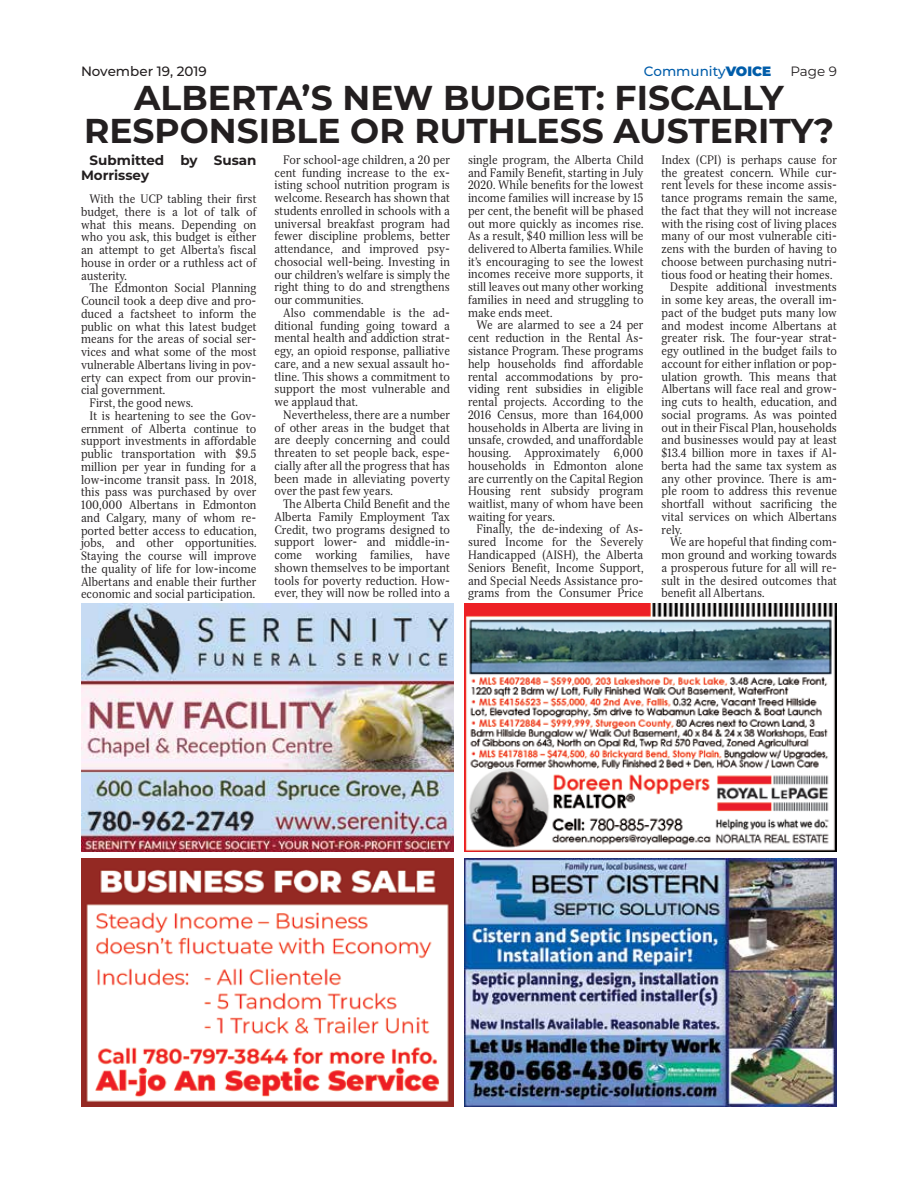
<style>
.page{position:relative;width:918px;height:1188px;background:#fff}
.page>*{position:absolute;margin:0;border:0;box-sizing:border-box;transform-origin:0 0}
.t1{font:700 34.5px/33px "Montserrat";color:#231f20;text-align:center}
.t2{font:700 13.5px/15px "Montserrat";color:#231f20}
.t3{font:500 13.5px "Montserrat";color:#231f20}
.t4{font:500 13.5px "Montserrat";color:#005daa}
.t5{font:13.5px "Montserrat";color:#231f20}
.t6{font:12px/12.8px "Serif 12 Beta";color:#231f20;text-align:justify;scale:.9 1}
.s1{font-weight:900}
</style>
<div class="page">
<img style="left:81px;top:859px;width:373px;height:248px">
<img style="left:81px;top:603px;width:373px;height:249px">
<img style="left:464px;top:858px;width:373px;height:249px">
<img style="left:464px;top:603px;width:373px;height:249px">
<p class="t3" style="left:81px;top:62px;width:127px">November 19, 2019</p>
<p class="t4" style="left:644px;top:62px;width:129px">Community<span class="s1">VOICE</span></p>
<p class="t5" style="left:790px;top:62px;width:48px">Page 9</p>
<h1 class="t1" style="left:84px;top:79px;width:751px">ALBERTA’S NEW BUDGET: FISCALLY<br>RESPONSIBLE OR RUTHLESS AUSTERITY?</h1>
<p class="t2" style="left:81px;top:152px;width:177px;text-indent:9px">Submitted by Susan<br>Morrissey</p>
<p class="t6" style="left:81px;top:193px;width:197px;text-indent:9px">With the UCP tabling their first budget, there is a lot of talk of what this means. Depending on who you ask, this budget is either an attempt to get Alberta’s fiscal house in order or a ruthless act of austerity.</p>
<p class="t6" style="left:90px;top:282px;width:187px">The Edmonton Social Planning</p>
<p class="t6" style="left:81px;top:295px;width:197px">Council took a deep dive and pro-</p>
<p class="t6" style="left:81px;top:307px;width:197px">duced a factsheet to inform the</p>
<p class="t6" style="left:81px;top:320px;width:196px">public on what this latest budget</p>
<p class="t6" style="left:81px;top:333px;width:197px">means for the areas of social ser-</p>
<p class="t6" style="left:81px;top:346px;width:196px">vices and what some of the most</p>
<p class="t6" style="left:81px;top:358px;width:197px">vulnerable Albertans living in pov-</p>
<p class="t6" style="left:81px;top:371px;width:197px">erty can expect from our provin-</p>
<p class="t6" style="left:81px;top:384px;width:95px">cial government.</p>
<p class="t6" style="left:90px;top:397px;width:117px">First, the good news.</p>
<p class="t6" style="left:90px;top:409px;width:187px">It is heartening to see the Gov-</p>
<p class="t6" style="left:81px;top:422px;width:196px">ernment of Alberta continue to</p>
<p class="t6" style="left:81px;top:435px;width:197px">support investments in affordable</p>
<p class="t6" style="left:81px;top:448px;width:196px">public transportation with $9.5</p>
<p class="t6" style="left:81px;top:460px;width:197px">million per year in funding for a</p>
<p class="t6" style="left:81px;top:473px;width:196px">low-income transit pass. In 2018,</p>
<p class="t6" style="left:81px;top:486px;width:196px">this pass was purchased by over</p>
<p class="t6" style="left:81px;top:499px;width:196px">100,000 Albertans in Edmonton</p>
<p class="t6" style="left:81px;top:511px;width:197px">and Calgary, many of whom re-</p>
<p class="t6" style="left:81px;top:524px;width:196px">ported better access to education,</p>
<p class="t6" style="left:81px;top:537px;width:197px">jobs, and other opportunities.</p>
<p class="t6" style="left:81px;top:550px;width:197px">Staying the course will improve</p>
<p class="t6" style="left:81px;top:562px;width:197px">the quality of life for low-income</p>
<p class="t6" style="left:81px;top:575px;width:196px">Albertans and enable their further</p>
<p class="t6" style="left:81px;top:588px;width:195px">economic and social participation.</p>
<p class="t6" style="left:662px;top:153px;width:196px">Index (CPI) is perhaps cause for</p>
<p class="t6" style="left:662px;top:166px;width:196px">the greatest concern. While cur-</p>
<p class="t6" style="left:662px;top:179px;width:197px">rent levels for these income assis-</p>
<p class="t6" style="left:662px;top:192px;width:196px">tance programs remain the same,</p>
<p class="t6" style="left:662px;top:204px;width:197px">the fact that they will not increase</p>
<p class="t6" style="left:662px;top:217px;width:197px">with the rising cost of living places</p>
<p class="t6" style="left:662px;top:230px;width:197px">many of our most vulnerable citi-</p>
<p class="t6" style="left:662px;top:243px;width:197px">zens with the burden of having to</p>
<p class="t6" style="left:662px;top:255px;width:197px">choose between purchasing nutri-</p>
<p class="t6" style="left:662px;top:268px;width:191px">tious food or heating their homes.</p>
<p class="t6" style="left:670px;top:281px;width:187px">Despite additional investments</p>
<p class="t6" style="left:662px;top:293px;width:197px">in some key areas, the overall im-</p>
<p class="t6" style="left:662px;top:306px;width:196px">pact of the budget puts many low</p>
<p class="t6" style="left:662px;top:319px;width:196px">and modest income Albertans at</p>
<p class="t6" style="left:662px;top:332px;width:197px">greater risk. The four-year strat-</p>
<p class="t6" style="left:662px;top:345px;width:196px">egy outlined in the budget fails to</p>
<p class="t6" style="left:662px;top:357px;width:197px">account for either inflation or pop-</p>
<p class="t6" style="left:662px;top:370px;width:197px">ulation growth. This means that</p>
<p class="t6" style="left:662px;top:383px;width:197px">Albertans will face real and grow-</p>
<p class="t6" style="left:662px;top:396px;width:196px">ing cuts to health, education, and</p>
<p class="t6" style="left:662px;top:408px;width:197px">social programs. As was pointed</p>
<p class="t6" style="left:662px;top:421px;width:196px">out in their Fiscal Plan, households</p>
<p class="t6" style="left:662px;top:434px;width:197px">and businesses would pay at least</p>
<p class="t6" style="left:662px;top:446px;width:197px">$13.4 billion more in taxes if Al-</p>
<p class="t6" style="left:662px;top:459px;width:196px">berta had the same tax system as</p>
<p class="t6" style="left:662px;top:472px;width:197px">any other province. There is am-</p>
<p class="t6" style="left:662px;top:485px;width:197px">ple room to address this revenue</p>
<p class="t6" style="left:662px;top:497px;width:196px">shortfall without sacrificing the</p>
<p class="t6" style="left:662px;top:510px;width:197px">vital services on which Albertans</p>
<p class="t6" style="left:662px;top:523px;width:25px">rely.</p>
<p class="t6" style="left:670px;top:536px;width:187px">We are hopeful that finding com-</p>
<p class="t6" style="left:662px;top:549px;width:197px">mon ground and working towards</p>
<p class="t6" style="left:662px;top:561px;width:197px">a prosperous future for all will re-</p>
<p class="t6" style="left:662px;top:574px;width:197px">sult in the desired outcomes that</p>
<p class="t6" style="left:662px;top:587px;width:116px">benefit all Albertans.</p>
<p class="t6" style="left:468px;top:153px;width:197px">single program, the Alberta Child and Family Benefit, starting in July 2020. While benefits for the lowest income families will increase by 15 per cent, the benefit will be phased out more quickly as incomes rise.<br>As a result, $40 million less will be delivered to Alberta families. While it’s encouraging to see the lowest incomes receive more supports, it still leaves out many other working families in need and struggling to make ends meet.</p>
<p class="t6" style="left:468px;top:319px;width:197px;text-indent:9px">We are alarmed to see a 24 per cent reduction in the Rental As&shy;sistance Program. These programs help households find affordable rental accommodations by pro&shy;viding rent subsidies in eligible rental projects. According to the 2016 Census, more than 164,000 households in Alberta are living in unsafe, crowded, and unaffordable housing. Approximately 6,000 households in Edmonton alone are currently on the Capital Region Housing rent subsidy program waitlist, many of whom have been waiting for years.</p>
<p class="t6" style="left:468px;top:523px;width:197px;text-indent:9px">Finally, the de-indexing of As&shy;sured Income for the Severely Handicapped (AISH), the Alberta Seniors Benefit, Income Support, and Special Needs Assistance pro&shy;grams from the Consumer Price</p>
<p class="t6" style="left:274px;top:153px;width:197px;text-indent:9px">For school-age children, a 20 per cent funding increase to the ex&shy;isting school nutrition program is welcome. Research has shown that students enrolled in schools with a universal breakfast program had fewer discipline problems, better attendance, and improved psy&shy;chosocial well-being. Investing in our children’s welfare is simply the right thing to do and strengthens our communities.</p>
<p class="t6" style="left:274px;top:306px;width:197px;text-indent:9px">Also commendable is the ad&shy;ditional funding going toward a mental health and addiction strat&shy;egy, an opioid response, palliative care, and a new sexual assault ho&shy;tline. This shows a commitment to support the most vulnerable and we applaud that.</p>
<p class="t6" style="left:274px;top:408px;width:197px;text-indent:9px">Nevertheless, there are a number of other areas in the budget that are deeply concerning and could threaten to set people back, espe&shy;cially after all the progress that has been made in alleviating poverty over the past few years.</p>
<p class="t6" style="left:274px;top:497px;width:197px;text-indent:9px">The Alberta Child Benefit and the Alberta Family Employment Tax Credit, two programs designed to support lower- and middle-in&shy;come working families, have shown themselves to be important tools for poverty reduction. How&shy;ever, they will now be rolled into a</p>
</div>
